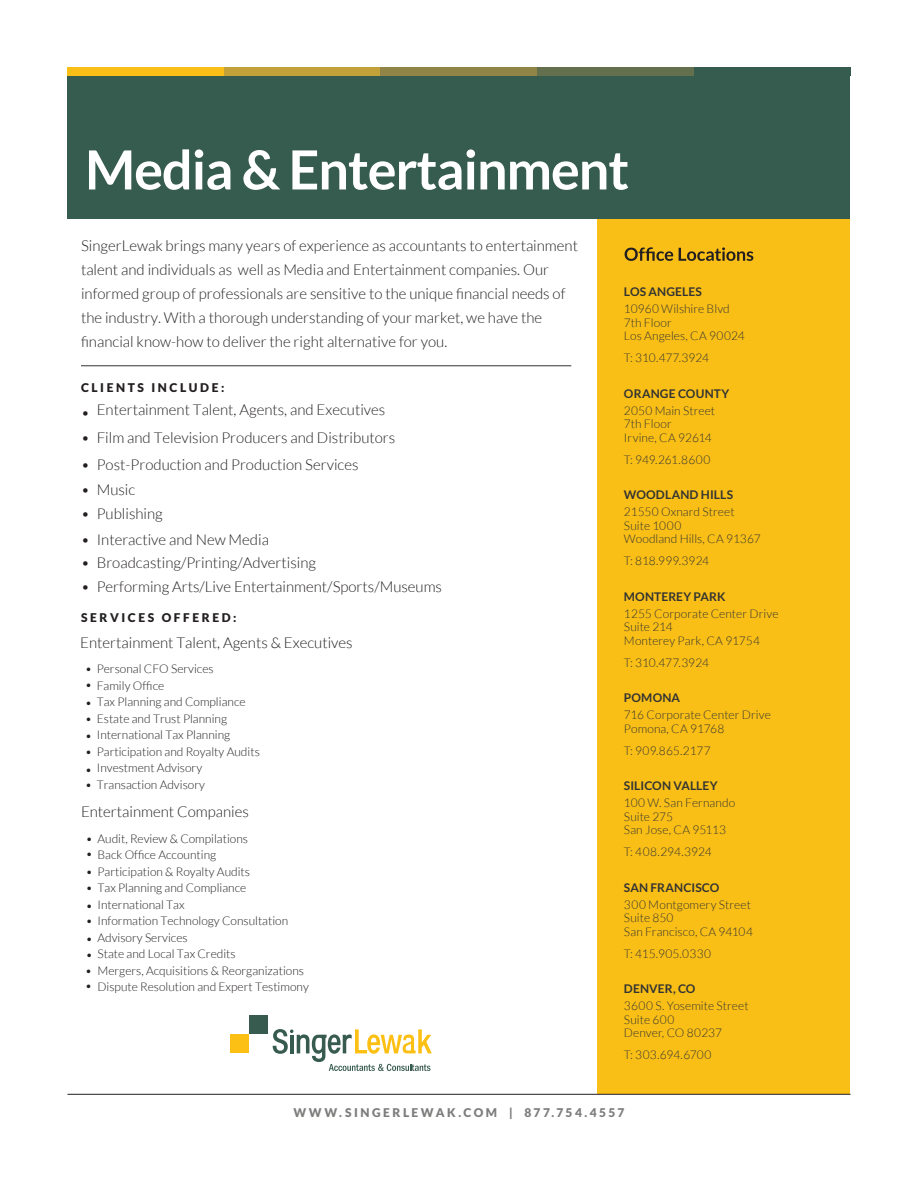
<style>
.page{position:relative;width:918px;height:1188px;background:#fff}
.page>*{position:absolute;margin:0;border:0;box-sizing:border-box;transform-origin:0 0}
.t1{font:700 54px "Lato";letter-spacing:-.02em;color:#fff}
.t2{font:300 15px/24px "Lato";color:#231f20}
.t3{font:300 12px/16.5px "Lato";color:#231f20}
.t4{font:300 12px/13.5px "Lato";letter-spacing:.005em;color:#323332}
.t5{font:700 12px "Lato";letter-spacing:.01em;color:#323332}
.t6{font:900 12px "Lato";letter-spacing:.205em;color:#7d7e7c}
.t7{font:900 12px "Lato";letter-spacing:.215em;color:#231f20}
.t8{font:300 12px "Lato";letter-spacing:-.015em;color:#323332}
</style>
<div class="page">
<svg style="left:273px;top:1029px;width:159px;height:42px"></svg>
<div style="left:249px;top:1015px;width:19px;height:19px;background:#375b4e"></div>
<div style="left:230px;top:1034px;width:19px;height:19px;background:#fcbf13"></div>
<div style="left:598px;top:218px;width:252px;height:876px;background:#fabf16"></div>
<div style="left:67px;top:68px;width:157px;height:8px;background:#fabf16"></div>
<div style="left:224px;top:68px;width:157px;height:8px;background:#c2a139"></div>
<div style="left:381px;top:68px;width:156px;height:8px;background:#908546"></div>
<div style="left:537px;top:68px;width:157px;height:8px;background:#646f4d"></div>
<div style="left:694px;top:68px;width:156px;height:8px;background:#365b4f"></div>
<hr style="left:68px;top:1094px;width:782px;height:1px;background:#231f20">
<div style="left:68px;top:76px;width:782px;height:142px;background:#365b4f"></div>
<hr style="left:81px;top:365px;width:490px;height:1px;background:#353433">
<svg style="left:625px;top:247px;width:128px;height:14px"></svg>
<h1 class="t1" style="left:85px;top:139px;width:546px">Media &amp; Entertainment</h1>
<p class="t2" style="left:81px;top:234px;width:499px">SingerLewak brings many years of experience as accountants to entertainment talent and individuals as well as Media and Entertainment companies. Our informed group of professionals are sensitive to the unique financial needs of the industry. With a thorough understanding of your market, we have the financial know-how to deliver the right alternative for you.</p>
<p class="t7" style="left:81px;top:380px;width:145px">CLIENTS INCLUDE:</p>
<p class="t2" style="left:81px;top:400px;width:10px">•</p>
<p class="t2" style="left:97px;top:397px;width:300px;line-height:26.7px">Entertainment Talent, Agents, and Executives Film and Television Producers and Distributors Post-Production and Production Services Music</p>
<p class="t2" style="left:97px;top:501px;width:174px;line-height:25.7px">Publishing<br>Interactive and New Media</p>
<p class="t2" style="left:81px;top:425px;width:10px;line-height:26.1px;text-align:justify">• • •</p>
<p class="t2" style="left:81px;top:501px;width:10px;line-height:25.5px">• •</p>
<p class="t2" style="left:81px;top:551px;width:237px">• Broadcasting/Printing/Advertising</p>
<p class="t2" style="left:81px;top:575px;width:363px">• Performing Arts/Live Entertainment/Sports/Museums</p>
<p class="t7" style="left:81px;top:611px;width:157px">SERVICES OFFERED:</p>
<p class="t2" style="left:80px;top:631px;width:274px">Entertainment Talent, Agents &amp; Executives</p>
<p class="t3" style="left:85px;top:677px;width:81px">• Family Office</p>
<p class="t3" style="left:85px;top:694px;width:162px">• Tax Planning and Compliance</p>
<p class="t3" style="left:85px;top:710px;width:144px">• Estate and Trust Planning</p>
<p class="t3" style="left:85px;top:727px;width:147px">• International Tax Planning</p>
<p class="t3" style="left:97px;top:743px;width:165px;text-indent:-12px">• Participation and Royalty Audits<br>Investment Advisory</p>
<p class="t3" style="left:85px;top:776px;width:121px">• Transaction Advisory</p>
<p class="t3" style="left:85px;top:661px;width:130px">• Personal CFO Services</p>
<p class="t3" style="left:85px;top:761px;width:8px">•</p>
<p class="t2" style="left:81px;top:800px;width:169px">Entertainment Companies</p>
<p class="t3" style="left:86px;top:847px;width:132px">• Back Office Accounting</p>
<p class="t3" style="left:86px;top:863px;width:166px">• Participation &amp; Royalty Audits</p>
<p class="t3" style="left:86px;top:880px;width:162px">• Tax Planning and Compliance</p>
<p class="t3" style="left:86px;top:896px;width:100px">• International Tax</p>
<p class="t3" style="left:98px;top:913px;width:192px;text-indent:-12px">• Information Technology Consultation<br>Advisory Services</p>
<p class="t3" style="left:98px;top:946px;width:213px;text-indent:-12px">• State and Local Tax Credits<br>Mergers, Acquisitions &amp; Reorganizations<br>Dispute Resolution and Expert Testimony</p>
<p class="t3" style="left:86px;top:830px;width:164px">• Audit, Review &amp; Compilations</p>
<p class="t3" style="left:86px;top:931px;width:8px">•</p>
<p class="t3" style="left:85px;top:963px;width:8px;line-height:15.5px">• •</p>
<p class="t5" style="left:624px;top:285px;width:80px">LOS ANGELES</p>
<p class="t4" style="left:624px;top:302px;width:122px">10960 Wilshire Blvd<br>7th Floor<br>Los Angeles, CA 90024</p>
<p class="t8" style="left:624px;top:351px;width:87px">T: 310.477.3924</p>
<p class="t5" style="left:624px;top:387px;width:107px">ORANGE COUNTY</p>
<p class="t4" style="left:624px;top:404px;width:93px">2050 Main Street<br>7th Floor<br>Irvine, CA 92614</p>
<p class="t4" style="left:624px;top:453px;width:88px">T: 949.261.8600</p>
<p class="t5" style="left:624px;top:488px;width:111px">WOODLAND HILLS</p>
<p class="t4" style="left:624px;top:505px;width:138px">21550 Oxnard Street<br>Suite 1000<br>Woodland Hills, CA 91367</p>
<p class="t4" style="left:624px;top:554px;width:87px">T: 818.999.3924</p>
<p class="t5" style="left:624px;top:590px;width:103px">MONTEREY PARK</p>
<p class="t4" style="left:624px;top:607px;width:156px">1255 Corporate Center Drive<br>Suite 214<br>Monterey Park, CA 91754</p>
<p class="t8" style="left:624px;top:656px;width:87px">T: 310.477.3924</p>
<p class="t5" style="left:624px;top:691px;width:58px">POMONA</p>
<p class="t4" style="left:624px;top:708px;width:148px">716 Corporate Center Drive<br>Pomona, CA 91768</p>
<p class="t4" style="left:624px;top:744px;width:88px">T: 909.865.2177</p>
<p class="t5" style="left:624px;top:779px;width:95px">SILICON VALLEY</p>
<p class="t4" style="left:624px;top:796px;width:113px">100 W. San Fernando<br>Suite 275<br>San Jose, CA 95113</p>
<p class="t4" style="left:624px;top:845px;width:89px">T: 408.294.3924</p>
<p class="t5" style="left:624px;top:881px;width:97px">SAN FRANCISCO</p>
<p class="t4" style="left:624px;top:898px;width:130px">300 Montgomery Street<br>Suite 850<br>San Francisco, CA 94104</p>
<p class="t4" style="left:624px;top:947px;width:89px">T: 415.905.0330</p>
<p class="t5" style="left:624px;top:982px;width:73px">DENVER, CO</p>
<p class="t4" style="left:624px;top:999px;width:126px">3600 S. Yosemite Street<br>Suite 600<br>Denver, CO 80237</p>
<p class="t4" style="left:624px;top:1048px;width:89px">T: 303.694.6700</p>
<p class="t6" style="left:293px;top:1105px;width:333px">WWW.SINGERLEWAK.COM | 877.754.4557</p>
</div>
